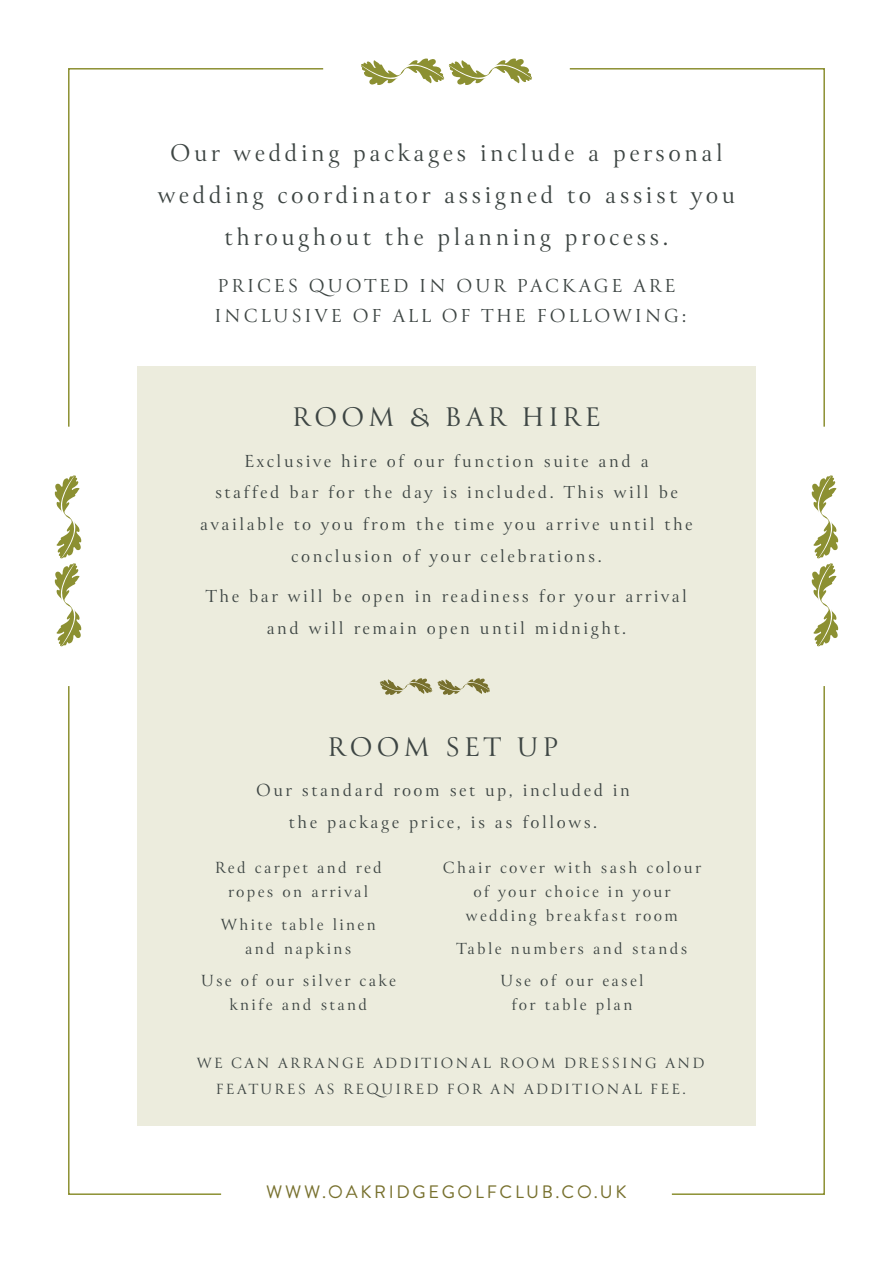
<style>
.page{position:relative;width:893px;height:1263px;background:#fff}
.page>*{position:absolute;margin:0;border:0;box-sizing:border-box;transform-origin:0 0}
.t1{font:30px "Canto";letter-spacing:.13em;color:#3d4543}
.t2{font:27px/42px "Canto";letter-spacing:.13em;color:#3d4543;text-align:center}
.t3{font:21px/30px "Canto";letter-spacing:.13em;color:#3d4543}
.t4{font:19.5px/31.7px "Canto";letter-spacing:.13em;color:#3d4543;text-align:center}
.t5{font:18px/24px "Canto";letter-spacing:.13em;color:#3d4543;text-align:center}
.t6{font:18px "Brandon Grotesque";letter-spacing:.15em;color:#77702d}
.t7{font:16.5px/25.5px "Canto";letter-spacing:.13em;color:#3d4543;text-align:center}
</style>
<div class="page">
<svg style="left:68px;top:68px;width:256px;height:359px"></svg>
<svg style="left:68px;top:686px;width:155px;height:509px"></svg>
<svg style="left:569px;top:68px;width:256px;height:360px"></svg>
<svg style="left:670px;top:684px;width:155px;height:511px"></svg>
<svg style="left:361px;top:58px;width:171px;height:27px"></svg>
<svg style="left:811px;top:475px;width:27px;height:171px"></svg>
<svg style="left:55px;top:475px;width:27px;height:171px"></svg>
<div style="left:137px;top:366px;width:618px;height:759px;background:#ececdd"></div>
<svg style="left:380px;top:678px;width:110px;height:17px"></svg>
<p class="t2" style="left:158px;top:134px;width:579px">Our wedding packages include a personal wedding coordinator assigned to assist you throughout the planning process.</p>
<p class="t3" style="left:214px;top:272px;width:474px">PRICES QUOTED IN OUR PACKAGE ARE<br>INCLUSIVE OF ALL OF THE FOLLOWING:</p>
<p class="t1" style="left:292px;top:398px;width:310px">ROOM &amp; BAR HIRE</p>
<p class="t4" style="left:200px;top:446px;width:494px">Exclusive hire of our function suite and a<br>staffed bar for the day is included. This will be available to you from the time you arrive until the conclusion of your celebrations.</p>
<p class="t4" style="left:206px;top:582px;width:483px">The bar will be open in readiness for your arrival and will remain open until midnight.</p>
<p class="t1" style="left:327px;top:728px;width:233px">ROOM SET UP</p>
<p class="t4" style="left:256px;top:776px;width:375px">Our standard room set up, included in the package price, is as follows.</p>
<p class="t5" style="left:215px;top:857px;width:169px">Red carpet and red ropes on arrival</p>
<p class="t5" style="left:221px;top:914px;width:157px">White table linen and napkins</p>
<p class="t5" style="left:201px;top:970px;width:197px">Use of our silver cake knife and stand</p>
<p class="t5" style="left:443px;top:857px;width:260px">Chair cover with sash colour of your choice in your wedding breakfast room</p>
<p class="t5" style="left:457px;top:938px;width:232px">Table numbers and stands</p>
<p class="t5" style="left:500px;top:970px;width:145px">Use of our easel for table plan</p>
<p class="t7" style="left:197px;top:1052px;width:509px">WE CAN ARRANGE ADDITIONAL ROOM DRESSING AND<br>FEATURES AS REQUIRED FOR AN ADDITIONAL FEE.</p>
<p class="t6" style="left:266px;top:1180px;width:362px">WWW.OAKRIDGEGOLFCLUB.CO.UK</p>
</div>
